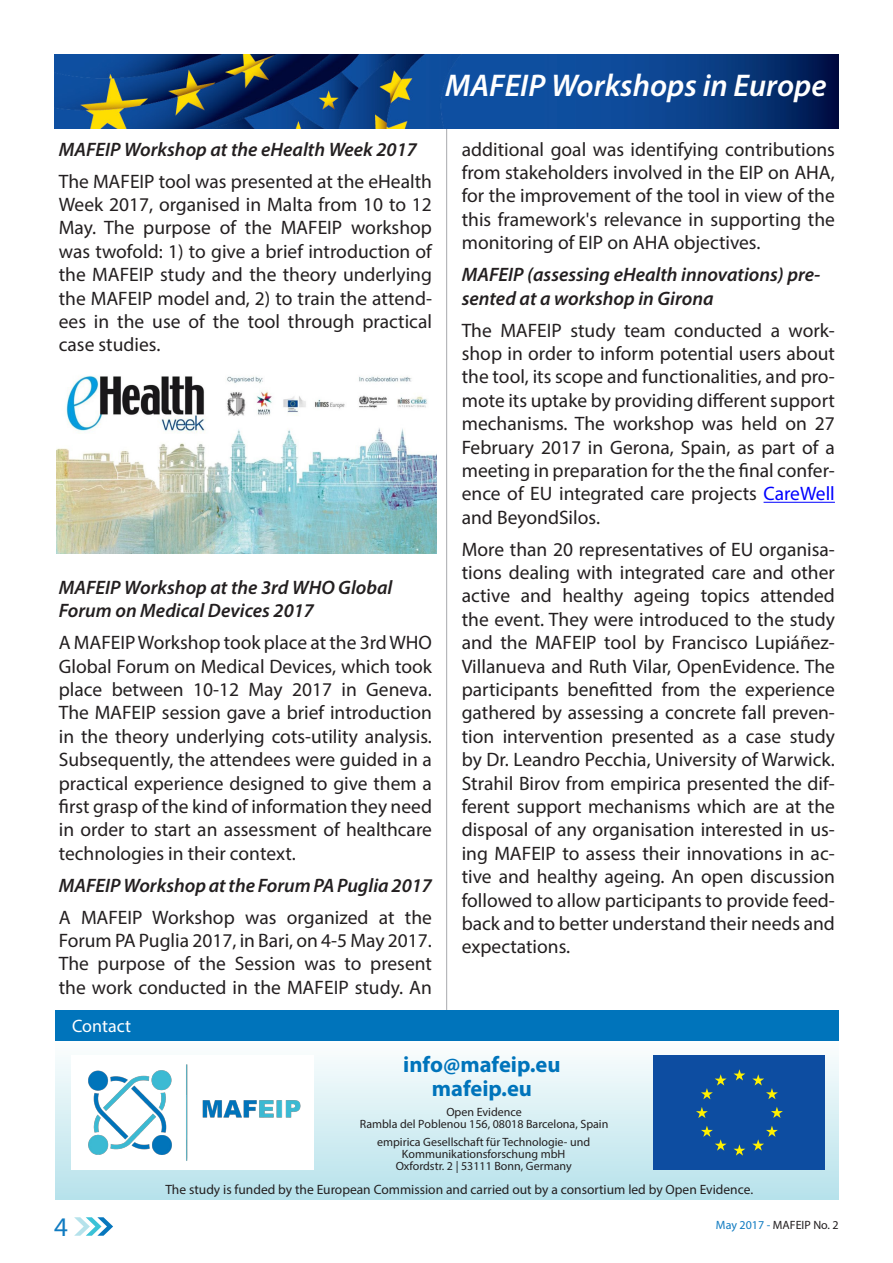
<style>
.page{position:relative;width:893px;height:1263px;background:#fff}
.page>*{position:absolute;margin:0;border:0;box-sizing:border-box;transform-origin:0 0}
.t1{font:italic 600 31.5px "Myriad Pro";color:#fff}
.t2{font:27px "Myriad Pro";color:#107bc1}
.t3{font:700 22.5px/24px "Myriad Pro";color:#0074bb;text-align:center}
.Absatzformat_1{font:19.5px/23.4px "Myriad Pro";color:#231f20;text-align:justify}
.Absatzformat_2{font:italic 600 19.5px/23.4px "Myriad Pro";color:#231f20}
._09_Article_Name{font:18px "Myriad Pro";color:#fff}
.edior{font:13.5px "Myriad Pro";color:#231f20}
.edior-2{font:12px/12px "Myriad Pro";color:#231f20;text-align:center}
.s1{color:#00f}
.s2{color:#107bc1}
</style>
<div class="page">
<svg style="left:74px;top:1217px;width:39px;height:19px"></svg>
<hr style="left:446px;top:54px;width:1px;height:956px;background:#a8a9ad">
<img style="left:54px;top:54px;width:785px;height:74px">
<hr style="left:763px;top:502px;width:72px;height:1px;background:#00f">
<img style="left:56px;top:375px;width:380px;height:179px">
<div style="left:55px;top:1036px;width:784px;height:163px;background:linear-gradient(to bottom,#fdfefe,#b6e1eb)"></div>
<div style="left:55px;top:1010px;width:784px;height:31px;background:#0074bb"></div>
<div style="left:654px;top:1055px;width:171px;height:115px;background:#0d4da1"></div>
<svg style="left:733px;top:1069px;width:12px;height:11px"></svg>
<svg style="left:701px;top:1074px;width:26px;height:25px"></svg>
<svg style="left:696px;top:1107px;width:12px;height:11px"></svg>
<svg style="left:701px;top:1126px;width:26px;height:25px"></svg>
<svg style="left:733px;top:1144px;width:12px;height:11px"></svg>
<svg style="left:752px;top:1126px;width:26px;height:25px"></svg>
<svg style="left:771px;top:1107px;width:12px;height:11px"></svg>
<svg style="left:752px;top:1074px;width:26px;height:25px"></svg>
<div style="left:71px;top:1055px;width:243px;height:115px;background:#fff"></div>
<img style="left:88px;top:1064px;width:213px;height:97px">
<p class="t1" style="left:445px;top:65px;width:383px">MAFEIP Workshops in Europe</p>
<p class="Absatzformat_2" style="left:59px;top:137px;width:360px">MAFEIP Workshop at the eHealth Week 2017</p>
<p class="Absatzformat_1" style="left:59px;top:169px;width:375px">The MAFEIP tool was presented at the eHealth Week 2017, organised in Malta from 10 to 12<br>May. The purpose of the MAFEIP workshop was twofold: 1) to give a brief introduction of the MAFEIP study and the theory underlying the MAFEIP model and, 2) to train the attend&shy;ees in the use of the tool through practical case studies.</p>
<p class="Absatzformat_2" style="left:59px;top:575px;width:335px">MAFEIP Workshop at the 3rd WHO Global<br>Forum on Medical Devices 2017</p>
<p class="Absatzformat_1" style="left:59px;top:631px;width:375px">A MAFEIP Workshop took place at the 3rd WHO Global Forum on Medical Devices, which took place between 10-12 May 2017 in Geneva.<br>The MAFEIP session gave a brief introduction in the theory underlying cots-utility analysis.<br>Subsequently, the attendees were guided in a practical experience designed to give them a first grasp of the kind of information they need in order to start an assessment of healthcare technologies in their context.</p>
<p class="Absatzformat_2" style="left:59px;top:873px;width:375px">MAFEIP Workshop at the Forum PA Puglia 2017</p>
<p class="Absatzformat_1" style="left:59px;top:905px;width:375px">A MAFEIP Workshop was organized at the Forum PA Puglia 2017, in Bari, on 4-5 May 2017.<br>The purpose of the Session was to present the work conducted in the MAFEIP study. An</p>
<p class="_09_Article_Name" style="left:72px;top:1015px;width:60px">Contact</p>
<p class="Absatzformat_1" style="left:462px;top:137px;width:375px">additional goal was identifying contributions from stakeholders involved in the EIP on AHA, for the improvement of the tool in view of the this framework's relevance in supporting the monitoring of EIP on AHA objectives.</p>
<p class="Absatzformat_2" style="left:462px;top:262px;width:360px">MAFEIP (assessing eHealth innovations) pre&shy;sented at a workshop in Girona</p>
<p class="Absatzformat_1" style="left:462px;top:318px;width:375px">The MAFEIP study team conducted a work&shy;shop in order to inform potential users about the tool, its scope and functionalities, and pro&shy;mote its uptake by providing different support mechanisms. The workshop was held on 27<br>February 2017 in Gerona, Spain, as part of a meeting in preparation for the the final confer&shy;ence of EU integrated care projects <span class="s1">CareWell </span>and BeyondSilos.</p>
<p class="Absatzformat_1" style="left:462px;top:537px;width:375px">More than 20 representatives of EU organisa&shy;tions dealing with integrated care and other active and healthy ageing topics attended the event. They were introduced to the study and the MAFEIP tool by Francisco Lupiáñez-Villanueva and Ruth Vilar, OpenEvidence. The participants benefitted from the experience gathered by assessing a concrete fall preven&shy;tion intervention presented as a case study by Dr. Leandro Pecchia, University of Warwick.<br>Strahil Birov from empirica presented the dif&shy;ferent support mechanisms which are at the disposal of any organisation interested in us&shy;ing MAFEIP to assess their innovations in ac&shy;tive and healthy ageing. An open discussion followed to allow participants to provide feed&shy;back and to better understand their needs and expectations.</p>
<p class="t3" style="left:403px;top:1052px;width:159px">info@mafeip.eu mafeip.eu</p>
<p class="edior-2" style="left:377px;top:1136px;width:215px">empirica Gesellschaft für Technologie- und<br>Kommunikationsforschung mbH</p>
<p class="edior-2" style="left:396px;top:1160px;width:177px">Oxfordstr. 2 | 53111 Bonn, Germany</p>
<p class="edior-2" style="left:446px;top:1105px;width:77px">Open Evidence</p>
<p class="edior-2" style="left:360px;top:1117px;width:250px">Rambla del Poblenou 156, 08018 Barcelona, Spain</p>
<p class="edior" style="left:165px;top:1181px;width:589px">The study is funded by the European Commission and carried out by a consortium led by Open Evidence.</p>
<h2 class="t2" style="left:54px;top:1210px;width:15px">4</h2>
<p class="edior-2" style="left:716px;top:1219px;width:124px"><span class="s2">May 2017 -</span> MAFEIP No. 2</p>
</div>
